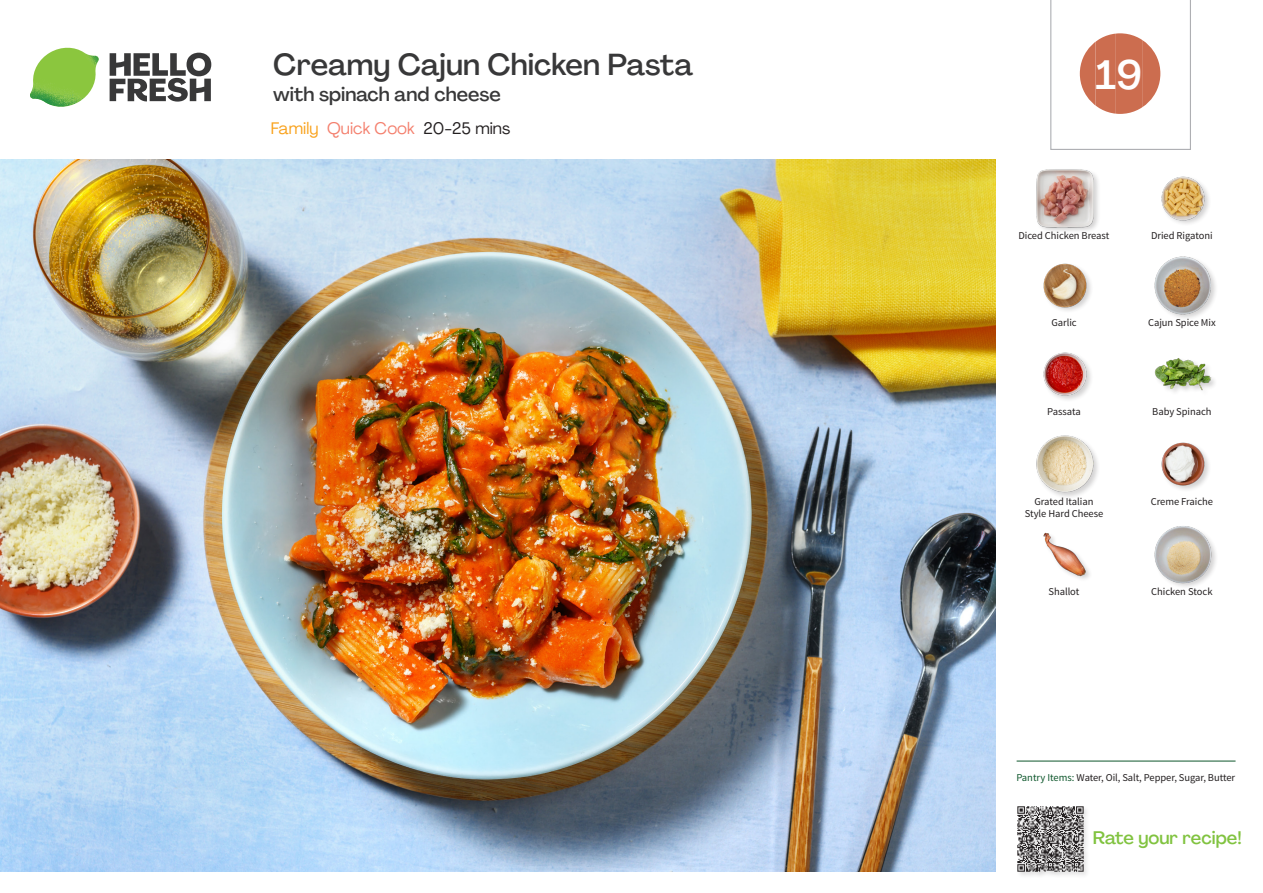
<style>
.page{position:relative;width:1263px;height:893px;background:#fff}
.page>*{position:absolute;margin:0;border:0;box-sizing:border-box;transform-origin:0 0}
._24_Recipe_Nr_Bag{font:500 40.5px "Agrandir";color:#fff}
._15_Titel_UK{font:500 30px "Agrandir";letter-spacing:-.005em;color:#383839}
._15_Titel_UK-2{font:500 19.5px "Agrandir";color:#383839}
.t1{font:500 18px "Agrandir";color:#81c340}
._02_Box_Type{font:16.5px "Agrandir";color:#f4806e}
._18_FRONT_ingredients_UK{font:10.5px "Source Sans Pro";letter-spacing:-.005em;color:#231f20}
.t2{font:10.5px "Source Sans Variable";letter-spacing:-.005em;color:#231f20}
.s1{color:#f9a21c}
.s2{color:#231f20}
.s3{font-family:"Source Sans Pro";color:#0e572c}
</style>
<div class="page">
<svg style="left:110px;top:53px;width:101px;height:49px"></svg>
<img style="left:30px;top:48px;width:69px;height:59px">
<img style="left:0;top:159px;width:995px;height:713px">
<hr style="left:1016px;top:761px;width:219px;height:1px;background:#0e572c">
<div style="left:1016px;top:805px;width:74px;height:74px;background:#f9f9f9"></div>
<img style="left:1017px;top:806px;width:69px;height:69px">
<img style="left:1161px;top:176px;width:48px;height:48px">
<div style="left:1035px;top:169px;width:66px;height:65px;background:#231f20;opacity:.2"></div>
<img style="left:1036px;top:170px;width:58px;height:57px">
<div style="left:1154px;top:256px;width:64px;height:65px;background:#231f20;opacity:.2"></div>
<img style="left:1154px;top:257px;width:58px;height:57px">
<img style="left:1043px;top:263px;width:48px;height:48px">
<div style="left:1154px;top:357px;width:64px;height:40px;background:#231f20;opacity:.2"></div>
<img style="left:1154px;top:357px;width:58px;height:40px">
<img style="left:1043px;top:352px;width:48px;height:48px">
<img style="left:1161px;top:442px;width:48px;height:48px">
<div style="left:1035px;top:434px;width:66px;height:65px;background:#231f20;opacity:.2"></div>
<img style="left:1036px;top:435px;width:58px;height:58px">
<div style="left:1154px;top:525px;width:65px;height:65px;background:#231f20;opacity:.2"></div>
<img style="left:1154px;top:526px;width:58px;height:57px">
<img style="left:1043px;top:532px;width:47px;height:47px">
<svg style="left:1050px;top:0;width:141px;height:150px"></svg>
<p class="_15_Titel_UK" style="left:273px;top:46px;width:421px">Creamy Cajun Chicken Pasta</p>
<p class="_15_Titel_UK-2" style="left:273px;top:82px;width:229px">with spinach and cheese</p>
<p class="_02_Box_Type" style="left:271px;top:118px;width:241px"><span class="s1">Family</span> Quick Cook <span class="s2">20-25 mins</span></p>
<p class="_24_Recipe_Nr_Bag" style="left:1095px;top:50px;width:48px">19</p>
<p class="_18_FRONT_ingredients_UK" style="left:1018px;top:229px;width:92px">Diced Chicken Breast</p>
<p class="_18_FRONT_ingredients_UK" style="left:1151px;top:229px;width:63px">Dried Rigatoni</p>
<p class="_18_FRONT_ingredients_UK" style="left:1051px;top:316px;width:27px">Garlic</p>
<p class="_18_FRONT_ingredients_UK" style="left:1148px;top:316px;width:69px">Cajun Spice Mix</p>
<p class="_18_FRONT_ingredients_UK" style="left:1047px;top:405px;width:35px">Passata</p>
<p class="_18_FRONT_ingredients_UK" style="left:1152px;top:405px;width:61px">Baby Spinach</p>
<p class="_18_FRONT_ingredients_UK" style="left:1034px;top:495px;width:60px">Grated Italian</p>
<p class="_18_FRONT_ingredients_UK" style="left:1151px;top:495px;width:64px">Creme Fraiche</p>
<p class="_18_FRONT_ingredients_UK" style="left:1025px;top:507px;width:80px">Style Hard Cheese</p>
<p class="_18_FRONT_ingredients_UK" style="left:1048px;top:585px;width:32px">Shallot</p>
<p class="_18_FRONT_ingredients_UK" style="left:1151px;top:585px;width:63px">Chicken Stock</p>
<p class="t2" style="left:1016px;top:771px;width:220px"><span class="s3">Pantry Items:</span> Water, Oil, Salt, Pepper, Sugar, Butter</p>
<h3 class="t1" style="left:1093px;top:827px;width:150px">Rate your recipe!</h3>
</div>
